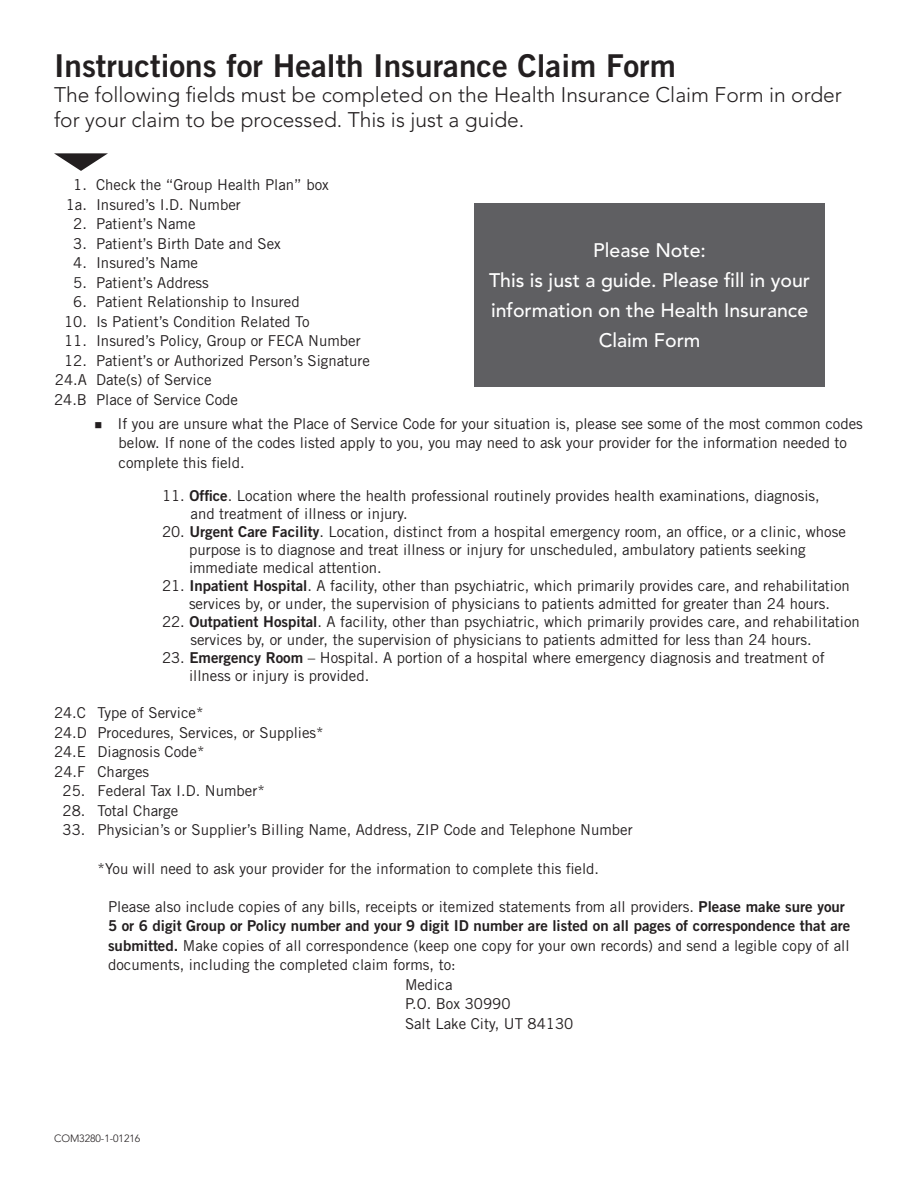
<style>
.page{position:relative;width:918px;height:1188px;background:#fff}
.page>*{position:absolute;margin:0;border:0;box-sizing:border-box;transform-origin:0 0}
.t1{font:31.5px "Trade Gothic LT Std Bd 2";color:#231f20}
.t2{font:300 21px/25.2px "Avenir LT Std";color:#231f20}
.t3{font:500 19.5px/30px "Avenir LT Std";color:#fff;text-align:center}
.t4{font:15px/19.5px "Trade Gothic LT Std";color:#231f20}
.t5{font:300 10.5px "Avenir LT Std";letter-spacing:-.005em;color:#231f20}
.s1{font-family:"Trade Gothic LT Std Bd 2"}
</style>
<div class="page">
<svg style="left:54px;top:153px;width:54px;height:18px"></svg>
<div style="left:474px;top:203px;width:351px;height:184px;background:#5f5f62"></div>
<p class="t1" style="left:54px;top:46px;width:623px">Instructions for Health Insurance Claim Form</p>
<p class="t2" style="left:54px;top:82px;width:789px">The following fields must be completed on the Health Insurance Claim Form in order for your claim to be processed. This is just a guide.</p>
<p class="t4" style="left:73px;top:175px;width:257px">1. Check the “Group Health Plan” box</p>
<p class="t4" style="left:66px;top:195px;width:177px">1a. Insured’s I.D. Number</p>
<p class="t4" style="left:73px;top:214px;width:124px">2. Patient’s Name</p>
<p class="t4" style="left:73px;top:234px;width:209px">3. Patient’s Birth Date and Sex</p>
<p class="t4" style="left:73px;top:253px;width:126px">4. Insured’s Name</p>
<p class="t4" style="left:73px;top:273px;width:137px">5. Patient’s Address</p>
<p class="t4" style="left:73px;top:292px;width:228px">6. Patient Relationship to Insured</p>
<p class="t4" style="left:64px;top:312px;width:247px">10. Is Patient’s Condition Related To</p>
<p class="t4" style="left:64px;top:331px;width:298px">11. Insured’s Policy, Group or FECA Number</p>
<p class="t4" style="left:64px;top:351px;width:308px">12. Patient’s or Authorized Person’s Signature</p>
<p class="t4" style="left:55px;top:370px;width:158px">24.A Date(s) of Service</p>
<p class="t4" style="left:54px;top:390px;width:185px">24.B Place of Service Code</p>
<p class="t4" style="left:118px;top:414px;width:746px;text-indent:-24px">■ If you are unsure what the Place of Service Code for your situation is, please see some of the most common codes below. If none of the codes listed apply to you, you may need to ask your provider for the information needed to complete this field.</p>
<p class="t4" style="left:190px;top:486px;width:631px;line-height:18px;text-indent:-28px">11. <span class="s1">Office</span>. Location where the health professional routinely provides health examinations, diagnosis, and treatment of illness or injury.</p>
<p class="t4" style="left:162px;top:522px;width:685px">20. <span class="s1">Urgent Care Facility</span>. Location, distinct from a hospital emergency room, an office, or a clinic, whose</p>
<p class="t4" style="left:189px;top:540px;width:618px">purpose is to diagnose and treat illness or injury for unscheduled, ambulatory patients seeking</p>
<p class="t4" style="left:189px;top:558px;width:194px">immediate medical attention.</p>
<p class="t4" style="left:162px;top:576px;width:689px">21. <span class="s1">Inpatient Hospital</span>. A facility, other than psychiatric, which primarily provides care, and rehabilitation</p>
<p class="t4" style="left:189px;top:594px;width:643px">services by, or under, the supervision of physicians to patients admitted for greater than 24 hours.</p>
<p class="t4" style="left:190px;top:612px;width:671px;line-height:18px;text-indent:-28px">22. <span class="s1">Outpatient Hospital</span>. A facility, other than psychiatric, which primarily provides care, and rehabilitation services by, or under, the supervision of physicians to patients admitted for less than 24 hours.</p>
<p class="t4" style="left:162px;top:648px;width:664px">23. <span class="s1">Emergency Room</span> – Hospital. A portion of a hospital where emergency diagnosis and treatment of</p>
<p class="t4" style="left:189px;top:666px;width:182px">illness or injury is provided.</p>
<p class="t4" style="left:54px;top:703px;width:151px">24.C Type of Service*</p>
<p class="t4" style="left:54px;top:723px;width:271px">24.D Procedures, Services, or Supplies*</p>
<p class="t4" style="left:54px;top:742px;width:152px">24.E Diagnosis Code*<br>24.F Charges</p>
<p class="t4" style="left:63px;top:781px;width:204px">25. Federal Tax I.D. Number*</p>
<p class="t4" style="left:63px;top:801px;width:117px">28. Total Charge</p>
<p class="t4" style="left:63px;top:820px;width:572px">33. Physician’s or Supplier’s Billing Name, Address, ZIP Code and Telephone Number</p>
<p class="t4" style="left:98px;top:859px;width:503px">*You will need to ask your provider for the information to complete this field.</p>
<p class="t4" style="left:108px;top:897px;width:744px">Please also include copies of any bills, receipts or itemized statements from all providers. <span class="s1">Please make sure your 5 or 6 digit Group or Policy number and your 9 digit ID number are listed on all pages of correspondence that are submitted.</span> Make copies of all correspondence (keep one copy for your own records) and send a legible copy of all documents, including the completed claim forms, to:</p>
<p class="t4" style="left:405px;top:975px;width:49px">Medica</p>
<p class="t4" style="left:405px;top:994px;width:107px">P.O. Box 30990</p>
<p class="t4" style="left:405px;top:1014px;width:170px">Salt Lake City, UT 84130</p>
<p class="t3" style="left:593px;top:236px;width:114px">Please Note:</p>
<p class="t3" style="left:489px;top:266px;width:323px">This is just a guide. Please fill in your information on the Health Insurance<br>Claim Form</p>
<p class="t5" style="left:54px;top:1132px;width:88px">COM3280-1-01216</p>
</div>
